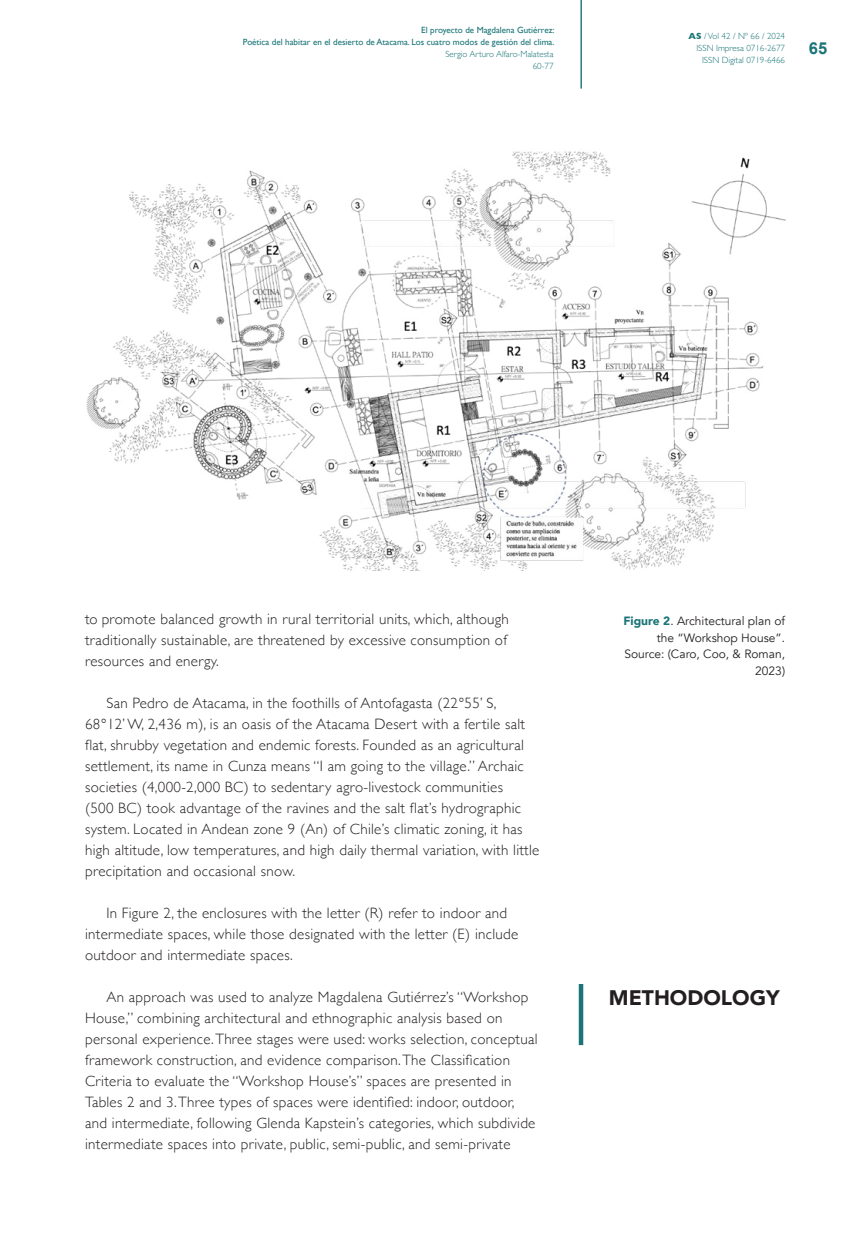
<style>
.page{position:relative;width:851px;height:1255px;background:#fff}
.page>*{position:absolute;margin:0;border:0;box-sizing:border-box;transform-origin:0 0}
._06_titulos{font:900 21px "Avenir";color:#231f20}
.t1{font:700 16.5px "Arial";color:#1b7578}
._04_cuerpo_texto{font:300 15px/21px "Gill Sans";letter-spacing:.02em;color:#231f20}
._08_notas_al_pie{font:12px/16.5px "Avenir";color:#231f20;text-align:right}
.t2{font:9px/12px "Gill Sans";color:#1b7578;text-align:right}
.t3{font:300 9px/12px "Gill Sans";color:#1b7578;text-align:right}
.s1{font-weight:700}
.s2{font-weight:900;color:#1b7578}
</style>
<div class="page">
<hr style="left:581px;top:0;width:1px;height:88px;background:#1b7578">
<img style="left:86px;top:151px;width:699px;height:420px">
<div style="left:578px;top:983px;width:5px;height:62px;background:#1b7578"></div>
<p class="t2" style="left:243px;top:24px;width:313px">El proyecto de Magdalena Gutiérrez:<br>Poética del habitar en el desierto de Atacama. Los cuatro modos de gestión del clima.</p>
<p class="t3" style="left:445px;top:48px;width:110px">Sergio Arturo Alfaro-Malatesta<br>60-77</p>
<p class="t3" style="left:688px;top:30px;width:98px"><span class="s1">AS</span> / Vol 42 / Nº 66 / 2024<br>ISSN Impresa 0716-2677<br>ISSN Digital 0719-6466</p>
<p class="t1" style="left:808px;top:38px;width:20px">65</p>
<p class="_04_cuerpo_texto" style="left:85px;top:607px;width:425px">to promote balanced growth in rural territorial units, which, although traditionally sustainable, are threatened by excessive consumption of resources and energy.</p>
<p class="_04_cuerpo_texto" style="left:85px;top:691px;width:456px;text-indent:21px">San Pedro de Atacama, in the foothills of Antofagasta (22°55’ S, 68°12’ W, 2,436 m), is an oasis of the Atacama Desert with a fertile salt flat, shrubby vegetation and endemic forests. Founded as an agricultural settlement, its name in Cunza means “I am going to the village.” Archaic societies (4,000-2,000 BC) to sedentary agro-livestock communities<br>(500 BC) took advantage of the ravines and the salt flat’s hydrographic system. Located in Andean zone 9 (An) of Chile’s climatic zoning, it has high altitude, low temperatures, and high daily thermal variation, with little precipitation and occasional snow.</p>
<p class="_04_cuerpo_texto" style="left:85px;top:901px;width:434px;text-indent:21px">In Figure 2, the enclosures with the letter (R) refer to indoor and intermediate spaces, while those designated with the letter (E) include outdoor and intermediate spaces.</p>
<p class="_04_cuerpo_texto" style="left:85px;top:985px;width:454px;text-indent:21px">An approach was used to analyze Magdalena Gutiérrez’s “Workshop House,” combining architectural and ethnographic analysis based on personal experience. Three stages were used: works selection, conceptual framework construction, and evidence comparison. The Classification Criteria to evaluate the “Workshop House’s” spaces are presented in Tables 2 and 3. Three types of spaces were identified: indoor, outdoor, and intermediate, following Glenda Kapstein’s categories, which subdivide intermediate spaces into private, public, semi-public, and semi-private</p>
<p class="_08_notas_al_pie" style="left:623px;top:613px;width:163px"><span class="s2">Figure 2</span>. Architectural plan of the “Workshop House”.</p>
<p class="_08_notas_al_pie" style="left:624px;top:646px;width:162px">Source: (Caro, Coo, &amp; Roman,<br>2023)</p>
<p class="_06_titulos" style="left:608px;top:979px;width:172px">METHODOLOGY</p>
</div>
